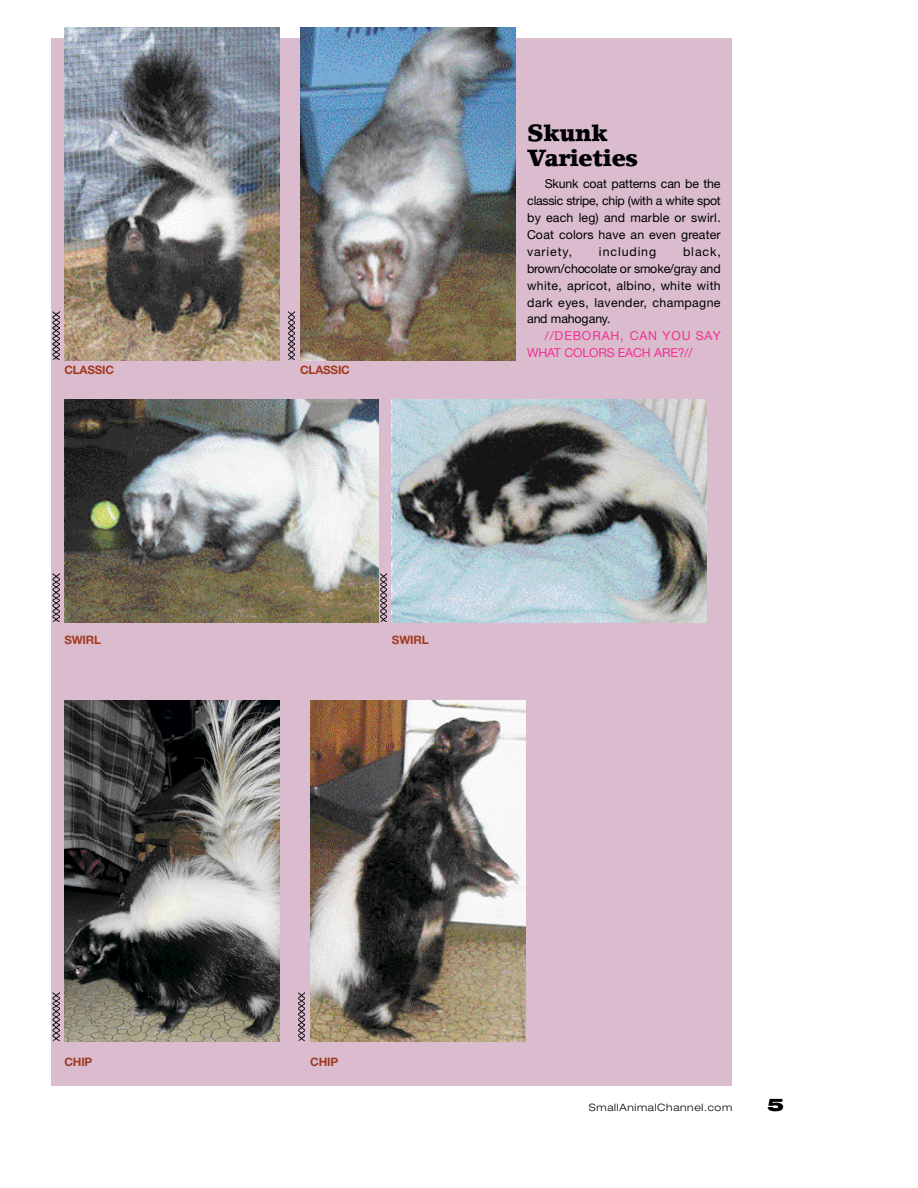
<style>
.page{position:relative;width:918px;height:1188px;background:#fff}
.page>*{position:absolute;margin:0;border:0;box-sizing:border-box;transform-origin:0 0}
.t1{font:900 23.25px/24.8px "Lino Letter";letter-spacing:-.015em;color:#000}
.t2{font:900 expanded 17.4px "Helvetica Neue";color:#000}
.t3{font:12.3px/17px "Helvetica Neue";letter-spacing:.025em;color:#000;text-align:justify}
.t4{font:12.3px/17.1px "Helvetica Neue";letter-spacing:.07em;color:#f52e90}
.t5{font:12.3px "Helvetica Neue";letter-spacing:.075em;color:#000}
.t6{font:700 11.7px "Helvetica Neue";letter-spacing:-.01em;color:#a03a1f}
.t7{font:300 expanded 10.2px "Helvetica Neue";color:#000}
</style>
<div class="page">
<div style="left:51px;top:38px;width:681px;height:1048px;background:#dabcce"></div>
<img style="left:64px;top:27px;width:216px;height:333px">
<svg style="left:52px;top:312px;width:7px;height:48px"></svg>
<img style="left:300px;top:27px;width:216px;height:333px">
<svg style="left:288px;top:312px;width:7px;height:48px"></svg>
<img style="left:310px;top:701px;width:216px;height:340px">
<svg style="left:298px;top:993px;width:7px;height:48px"></svg>
<img style="left:64px;top:701px;width:216px;height:340px">
<svg style="left:52px;top:993px;width:7px;height:48px"></svg>
<img style="left:392px;top:400px;width:314px;height:222px">
<svg style="left:380px;top:574px;width:6px;height:48px"></svg>
<img style="left:64px;top:400px;width:315px;height:222px">
<svg style="left:52px;top:574px;width:7px;height:48px"></svg>
<p class="t6" style="left:64px;top:366px;width:51px">C L A S S IC</p>
<p class="t6" style="left:300px;top:366px;width:51px">C L A S S IC</p>
<h1 class="t1" style="left:527px;top:123px;width:113px">S k u n k<br>Va r ie tie s</h1>
<p class="t3" style="left:527px;top:177px;width:195px;text-indent:18px">Skunk coat patterns can be the classic stripe, chip (with a white spot by each leg) and marble or swirl.<br>Coat colors have an even gre a te r v a r i e t y,</p>
<p class="t3" style="left:527px;top:245px;width:195px;text-indent:156px">black, b rown/chocolate or smoke/gray and white, apricot, albino, white with dark eyes, lavender, champagne and mahogany.</p>
<p class="t4" style="left:527px;top:329px;width:195px;text-indent:18px">//DEBORAH, CAN Y O U S AY<br>W H ATC O L O R SE A C HA R E ? //</p>
<p class="t5" style="left:599px;top:247px;width:59px">including</p>
<p class="t6" style="left:64px;top:636px;width:38px">S W IR L</p>
<p class="t6" style="left:392px;top:636px;width:38px">S W IR L</p>
<p class="t6" style="left:64px;top:1058px;width:30px">C H IP</p>
<p class="t6" style="left:310px;top:1058px;width:30px">C H IP</p>
<p class="t7" style="left:589px;top:1103px;width:145px">Sm a l l A n i m a l C h a n n e l . c o m</p>
<h2 class="t2" style="left:767px;top:1098px;width:18px">5</h2>
</div>
